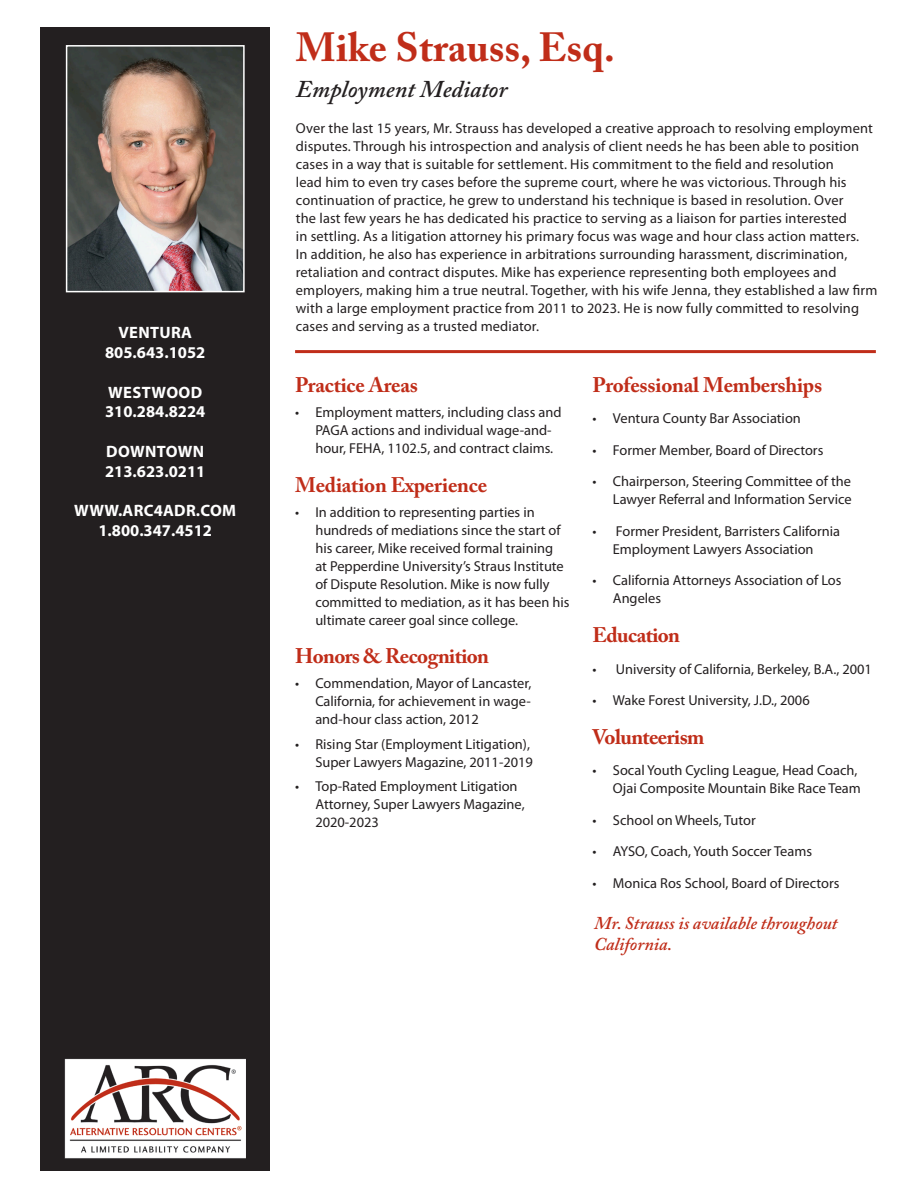
<style>
.page{position:relative;width:918px;height:1188px;background:#fff}
.page>*{position:absolute;margin:0;border:0;box-sizing:border-box;transform-origin:0 0}
.Headline{font:700 40.5px "Adobe Caslon Pro";color:#c02d19}
.Headline-2{font:italic 600 24px "Adobe Caslon Pro";color:#231f20}
.Resume_Bullet_Copy{font:700 21px "Adobe Caslon Pro";letter-spacing:-.01em;color:#c02d19}
.Resume_Bullet_Copy-2{font:700 21px "Adobe Caslon Pro";letter-spacing:-.03em;color:#c02d19}
.Resume_Body_Copy_Bold_Italic{font:italic 600 18px/21.6px "Adobe Caslon Pro";color:#c02d19}
.t1{font:700 16.5px "Myriad Pro";color:#fff}
.t2{font:700 16.5px "Myriad Pro";letter-spacing:.02em;color:#fff}
.Body_text{font:14.4px/18px "Myriad Pro";color:#231f20}
</style>
<div class="page">
<div style="left:40px;top:27px;width:230px;height:1144px;background:#231f20"></div>
<hr style="left:295px;top:350px;width:581px;height:3px;background:#c02d19">
<img style="left:69px;top:48px;width:173px;height:241px">
<div style="left:66px;top:45px;width:179px;height:247px;border:2px solid #fff"></div>
<img style="left:64px;top:1058px;width:181px;height:100px">
<p class="t2" style="left:118px;top:322px;width:75px">VENTURA</p>
<p class="t1" style="left:105px;top:342px;width:102px">805.643.1052</p>
<p class="t2" style="left:108px;top:381px;width:95px">WESTWOOD</p>
<p class="t1" style="left:105px;top:401px;width:102px">310.284.8224</p>
<p class="t2" style="left:106px;top:441px;width:99px">DOWNTOWN</p>
<p class="t1" style="left:105px;top:461px;width:102px">213.623.0211</p>
<p class="t2" style="left:74px;top:500px;width:163px">WWW.ARC4ADR.COM</p>
<p class="t1" style="left:98px;top:520px;width:115px">1.800.347.4512</p>
<p class="Headline" style="left:296px;top:24px;width:321px">Mike Strauss, Esq.</p>
<p class="Headline-2" style="left:296px;top:74px;width:213px">Employment Mediator</p>
<p class="Body_text" style="left:296px;top:118px;width:583px">Over the last 15 years, Mr. Strauss has developed a creative approach to resolving employment disputes. Through his introspection and analysis of client needs he has been able to position cases in a way that is suitable for settlement. His commitment to the field and resolution<br>lead him to even try cases before the supreme court, where he was victorious. Through his continuation of practice, he grew to understand his technique is based in resolution. Over<br>the last few years he has dedicated his practice to serving as a liaison for parties interested<br>in settling. As a litigation attorney his primary focus was wage and hour class action matters.<br>In addition, he also has experience in arbitrations surrounding harassment, discrimination, retaliation and contract disputes. Mike has experience representing both employees and employers, making him a true neutral. Together, with his wife Jenna, they established a law firm with a large employment practice from 2011 to 2023. He is now fully committed to resolving cases and serving as a trusted mediator.</p>
<p class="Resume_Bullet_Copy" style="left:295px;top:373px;width:124px">Practice Areas</p>
<p class="Body_text" style="left:315px;top:403px;width:248px;text-indent:-20px">• Employment matters, including class and<br>PAGA actions and individual wage-and&shy;hour, FEHA, 1102.5, and contract claims.</p>
<p class="Resume_Bullet_Copy" style="left:295px;top:472px;width:194px">Mediation Experience</p>
<p class="Body_text" style="left:315px;top:502px;width:256px;text-indent:-20px">• In addition to representing parties in hundreds of mediations since the start of his career, Mike received formal training<br>at Pepperdine University’s Straus Institute of Dispute Resolution. Mike is now fully committed to mediation, as it has been his ultimate career goal since college.</p>
<p class="Resume_Bullet_Copy-2" style="left:295px;top:644px;width:195px">Honors &amp; Recognition</p>
<p class="Body_text" style="left:315px;top:674px;width:218px;text-align:justify;text-indent:-20px">• Commendation, Mayor of Lancaster, California, for achievement in wage&shy;and-hour class action, 2012</p>
<p class="Body_text" style="left:295px;top:735px;width:239px;text-align:right">• Rising Star (Employment Litigation),<br>Super Lawyers Magazine, 2011-2019</p>
<p class="Body_text" style="left:315px;top:777px;width:211px;text-indent:-20px">• Top-Rated Employment Litigation<br>Attorney, Super Lawyers Magazine,<br>2020-2023</p>
<p class="Resume_Bullet_Copy" style="left:593px;top:372px;width:231px">Professional Memberships</p>
<p class="Body_text" style="left:593px;top:409px;width:210px">• Ventura County Bar Association</p>
<p class="Body_text" style="left:593px;top:441px;width:232px">• Former Member, Board of Directors</p>
<p class="Body_text" style="left:593px;top:472px;width:261px;text-align:right">• Chairperson, Steering Committee of the<br>Lawyer Referral and Information Service</p>
<p class="Body_text" style="left:593px;top:522px;width:249px;text-align:center">• Former President, Barristers California<br>Employment Lawyers Association</p>
<p class="Body_text" style="left:613px;top:571px;width:230px;text-indent:-20px">• California Attorneys Association of Los<br>Angeles</p>
<p class="Resume_Bullet_Copy-2" style="left:593px;top:623px;width:89px">Education</p>
<p class="Body_text" style="left:593px;top:660px;width:281px">• University of California, Berkeley, B.A., 2001</p>
<p class="Body_text" style="left:593px;top:691px;width:219px">• Wake Forest University, J.D., 2006</p>
<p class="Resume_Bullet_Copy-2" style="left:593px;top:724px;width:113px">Volunteerism</p>
<p class="Body_text" style="left:593px;top:761px;width:270px;text-align:right">• Socal Youth Cycling League, Head Coach,<br>Ojai Composite Mountain Bike Race Team</p>
<p class="Body_text" style="left:593px;top:811px;width:165px">• School on Wheels, Tutor</p>
<p class="Body_text" style="left:593px;top:842px;width:221px">• AYSO, Coach, Youth Soccer Teams</p>
<p class="Body_text" style="left:593px;top:874px;width:248px">• Monica Ros School, Board of Directors</p>
<p class="Resume_Body_Copy_Bold_Italic" style="left:594px;top:912px;width:245px">Mr. Strauss is available throughout<br>California.</p>
</div>
